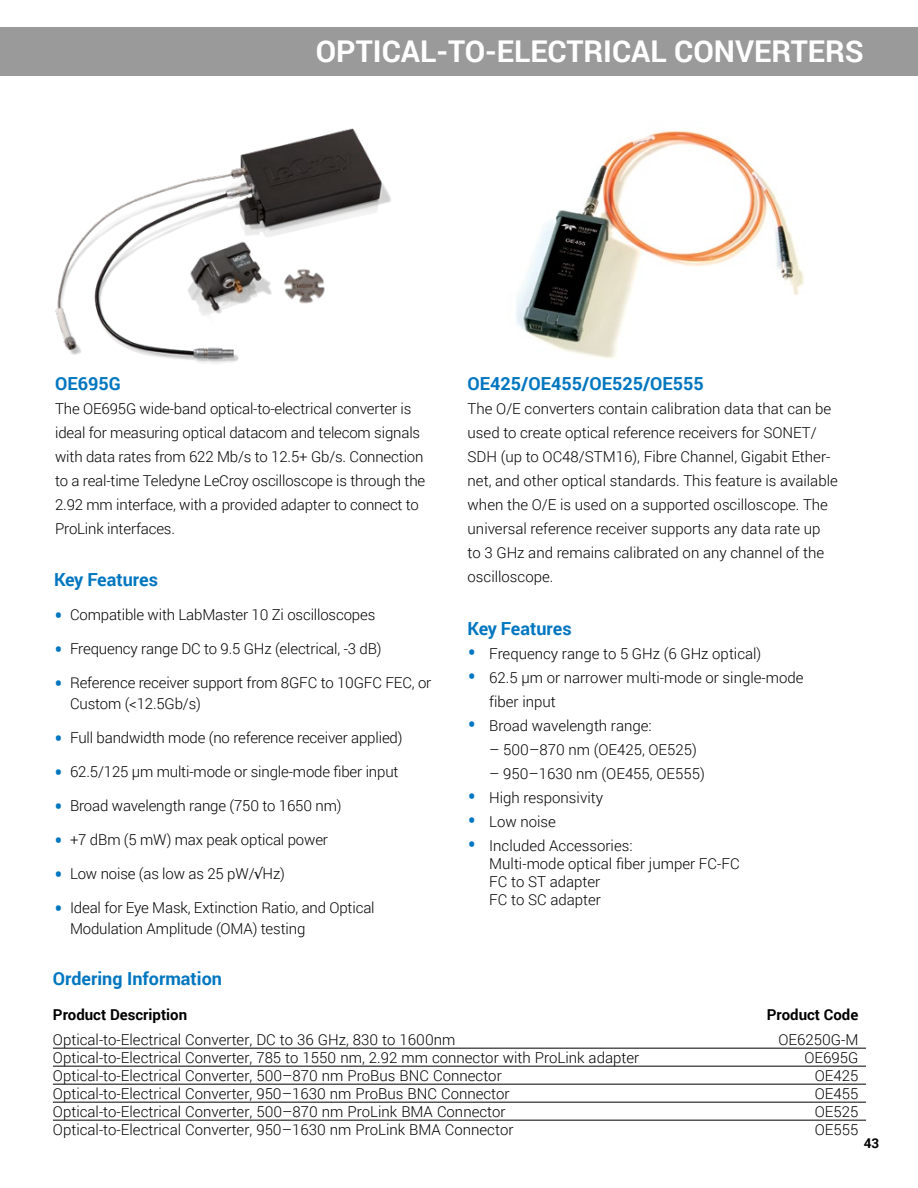
<style>
.page{position:relative;width:918px;height:1188px;background:#fff}
.page>*{position:absolute;margin:0;border:0;box-sizing:border-box;transform-origin:0 0}
.t1{font:700 30px "Roboto";color:#fff}
.t2{font:700 18px "Roboto";color:#0076c0}
.t3{font:300 15px/24px "Roboto";color:#000}
.t4{font:700 15px "Roboto";color:#000}
.t5{font:700 13.5px "Roboto";color:#000}
.s1{font-size:27px;color:#0076c0}
</style>
<div class="page">
<div style="left:0;top:27px;width:918px;height:49px;background:#9a9a9a"></div>
<img style="left:516px;top:131px;width:288px;height:228px">
<hr style="left:53px;top:1048px;width:813px;height:1px;background:#000">
<hr style="left:53px;top:1066px;width:813px;height:1px;background:#000">
<hr style="left:53px;top:1084px;width:813px;height:1px;background:#000">
<hr style="left:53px;top:1102px;width:813px;height:1px;background:#000">
<hr style="left:53px;top:1120px;width:813px;height:1px;background:#000">
<img style="left:55px;top:128px;width:336px;height:236px">
<h1 class="t1" style="left:316px;top:30px;width:550px">OPTICAL-TO-ELECTRICAL CONVERTERS</h1>
<p class="t2" style="left:55px;top:371px;width:67px">OE695G</p>
<p class="t3" style="left:55px;top:396px;width:372px">The OE695G wide-band optical-to-electrical converter is ideal for measuring optical datacom and telecom signals with data rates from 622 Mb/s to 12.5+ Gb/s. Connection to a real-time Teledyne LeCroy oscilloscope is through the 2.92 mm interface, with a provided adapter to connect to ProLink interfaces.</p>
<p class="t2" style="left:54px;top:567px;width:106px">Key Features</p>
<p class="t3" style="left:54px;top:603px;width:323px"><span class="s1">•</span> Compatible with LabMaster 10 Zi oscilloscopes</p>
<p class="t3" style="left:54px;top:637px;width:329px"><span class="s1">•</span> Frequency range DC to 9.5 GHz (electrical, -3 dB)</p>
<p class="t3" style="left:70px;top:672px;width:363px;line-height:21px;text-indent:-16px"><span class="s1">•</span> Reference receiver support from 8GFC to 10GFC FEC, or<br>Custom (&lt;12.5Gb/s)</p>
<p class="t3" style="left:54px;top:725px;width:350px"><span class="s1">•</span> Full bandwidth mode (no reference receiver applied)</p>
<p class="t3" style="left:54px;top:759px;width:346px"><span class="s1">•</span> 62.5/125 µm multi-mode or single-mode fiber input</p>
<p class="t3" style="left:54px;top:793px;width:289px"><span class="s1">•</span> Broad wavelength range (750 to 1650 nm)</p>
<p class="t3" style="left:54px;top:827px;width:276px"><span class="s1">•</span> +7 dBm (5 mW) max peak optical power</p>
<p class="t3" style="left:54px;top:861px;width:232px"><span class="s1">•</span> Low noise (as low as 25 pW/√Hz)</p>
<p class="t3" style="left:70px;top:897px;width:306px;line-height:21px;text-indent:-16px"><span class="s1">•</span> Ideal for Eye Mask, Extinction Ratio, and Optical<br>Modulation Amplitude (OMA) testing</p>
<p class="t2" style="left:468px;top:371px;width:238px">OE425/OE455/OE525/OE555</p>
<p class="t3" style="left:468px;top:396px;width:372px">The O/E converters contain calibration data that can be used to create optical reference receivers for SONET/ SDH (up to OC48/STM16), Fibre Channel, Gigabit Ether&shy;net, and other optical standards. This feature is available when the O/E is used on a supported oscilloscope. The universal reference receiver supports any data rate up<br>to 3 GHz and remains calibrated on any channel of the oscilloscope.</p>
<p class="t2" style="left:468px;top:616px;width:106px">Key Features</p>
<p class="t3" style="left:468px;top:641px;width:295px"><span class="s1">•</span> Frequency range to 5 GHz (6 GHz optical)</p>
<p class="t3" style="left:489px;top:665px;width:316px;text-indent:-22px"><span class="s1">•</span> 62.5 µm or narrower multi-mode or single-mode fiber input</p>
<p class="t3" style="left:468px;top:713px;width:186px"><span class="s1">•</span> Broad wavelength range:</p>
<p class="t3" style="left:489px;top:737px;width:209px">– 500–870 nm (OE425, OE525)</p>
<p class="t3" style="left:489px;top:761px;width:217px">– 950–1630 nm (OE455, OE555)</p>
<p class="t3" style="left:468px;top:785px;width:137px"><span class="s1">•</span> High responsivity</p>
<p class="t3" style="left:468px;top:809px;width:90px"><span class="s1">•</span> Low noise</p>
<p class="t3" style="left:489px;top:836px;width:252px;line-height:18px;text-indent:-22px"><span class="s1">•</span> Included Accessories:<br>Multi-mode optical fiber jumper FC-FC<br>FC to ST adapter<br>FC to SC adapter</p>
<p class="t2" style="left:53px;top:966px;width:171px">Ordering Information</p>
<p class="t4" style="left:53px;top:1004px;width:136px">Product Description</p>
<p class="t4" style="left:767px;top:1004px;width:93px">Product Code</p>
<p class="t3" style="left:53px;top:1027px;width:404px">Optical-to-Electrical Converter, DC to 36 GHz, 830 to 1600nm</p>
<p class="t3" style="left:778px;top:1027px;width:81px">OE6250G-M</p>
<p class="t3" style="left:53px;top:1045px;width:588px">Optical-to-Electrical Converter, 785 to 1550 nm, 2.92 mm connector with ProLink adapter</p>
<p class="t3" style="left:804px;top:1045px;width:55px">OE695G</p>
<p class="t3" style="left:53px;top:1063px;width:450px">Optical-to-Electrical Converter, 500–870 nm ProBus BNC Connector</p>
<p class="t3" style="left:815px;top:1063px;width:45px">OE425</p>
<p class="t3" style="left:53px;top:1081px;width:458px">Optical-to-Electrical Converter, 950–1630 nm ProBus BNC Connector</p>
<p class="t3" style="left:815px;top:1081px;width:45px">OE455</p>
<p class="t3" style="left:53px;top:1099px;width:454px">Optical-to-Electrical Converter, 500–870 nm ProLink BMA Connector</p>
<p class="t3" style="left:815px;top:1099px;width:45px">OE525</p>
<p class="t3" style="left:53px;top:1117px;width:462px">Optical-to-Electrical Converter, 950–1630 nm ProLink BMA Connector</p>
<p class="t3" style="left:815px;top:1117px;width:45px">OE555</p>
<p class="t5" style="left:864px;top:1134px;width:17px">43</p>
</div>
